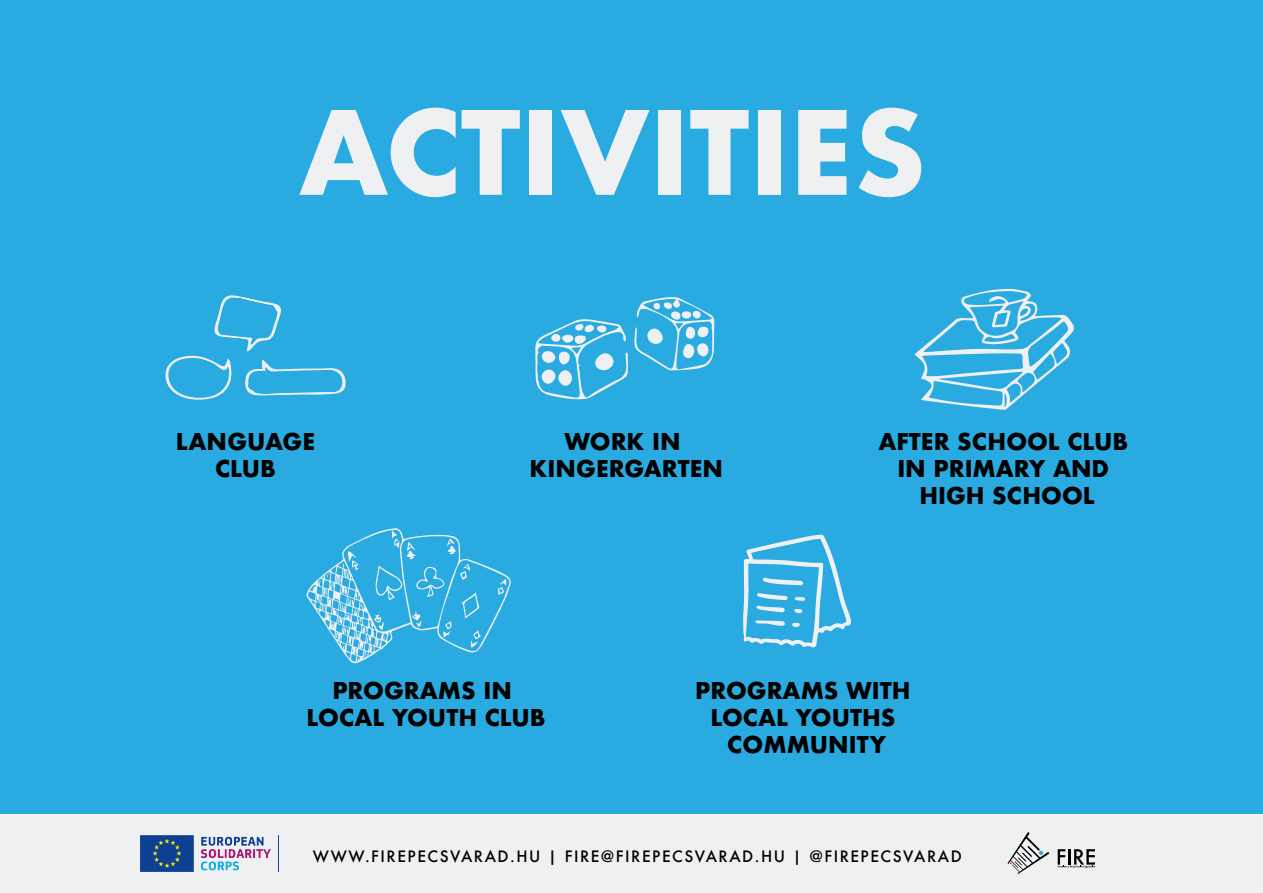
<style>
.page{position:relative;width:1263px;height:893px;background:#29aae1}
.page>*{position:absolute;margin:0;border:0;box-sizing:border-box;transform-origin:0 0}
.t1{font:700 112.5px "Futura";color:#eef0f1}
.t2{font:700 22.5px/27px "Futura";color:#000;text-align:center}
.t3{font:500 15.3px "Futura";letter-spacing:.1em;color:#000}
</style>
<div class="page">
<div style="left:0;top:814px;width:1263px;height:79px;background:#eef0f1"></div>
<svg style="left:1058px;top:849px;width:37px;height:19px"></svg>
<svg style="left:1007px;top:832px;width:42px;height:42px"></svg>
<img style="left:140px;top:835px;width:131px;height:36px">
<svg style="left:165px;top:295px;width:181px;height:105px"></svg>
<svg style="left:535px;top:319px;width:93px;height:81px"></svg>
<svg style="left:634px;top:297px;width:80px;height:73px"></svg>
<div style="left:653px;top:303px;width:7px;height:6px;background:#eef0f1;border-radius:50%"></div>
<svg style="left:914px;top:289px;width:160px;height:121px"></svg>
<svg style="left:306px;top:528px;width:205px;height:136px"></svg>
<svg style="left:743px;top:534px;width:108px;height:114px"></svg>
<h1 class="t1" style="left:299px;top:71px;width:629px">ACTIVITIES</h1>
<p class="t2" style="left:176px;top:428px;width:141px">LANGUAGE<br>CLUB</p>
<p class="t2" style="left:530px;top:428px;width:195px">WORK IN<br>KINGERGARTEN</p>
<p class="t2" style="left:878px;top:428px;width:251px">AFTER SCHOOL CLUB<br>IN PRIMARY AND<br>HIGH SCHOOL</p>
<p class="t2" style="left:307px;top:677px;width:240px">PROGRAMS IN<br>LOCAL YOUTH CLUB</p>
<p class="t2" style="left:695px;top:677px;width:217px">PROGRAMS WITH<br>LOCAL YOUTHS<br>COMMUNITY</p>
<p class="t3" style="left:313px;top:846px;width:650px">WWW.FIREPECSVARAD.HU | FIRE@FIREPECSVARAD.HU | @FIREPECSVARAD</p>
</div>
